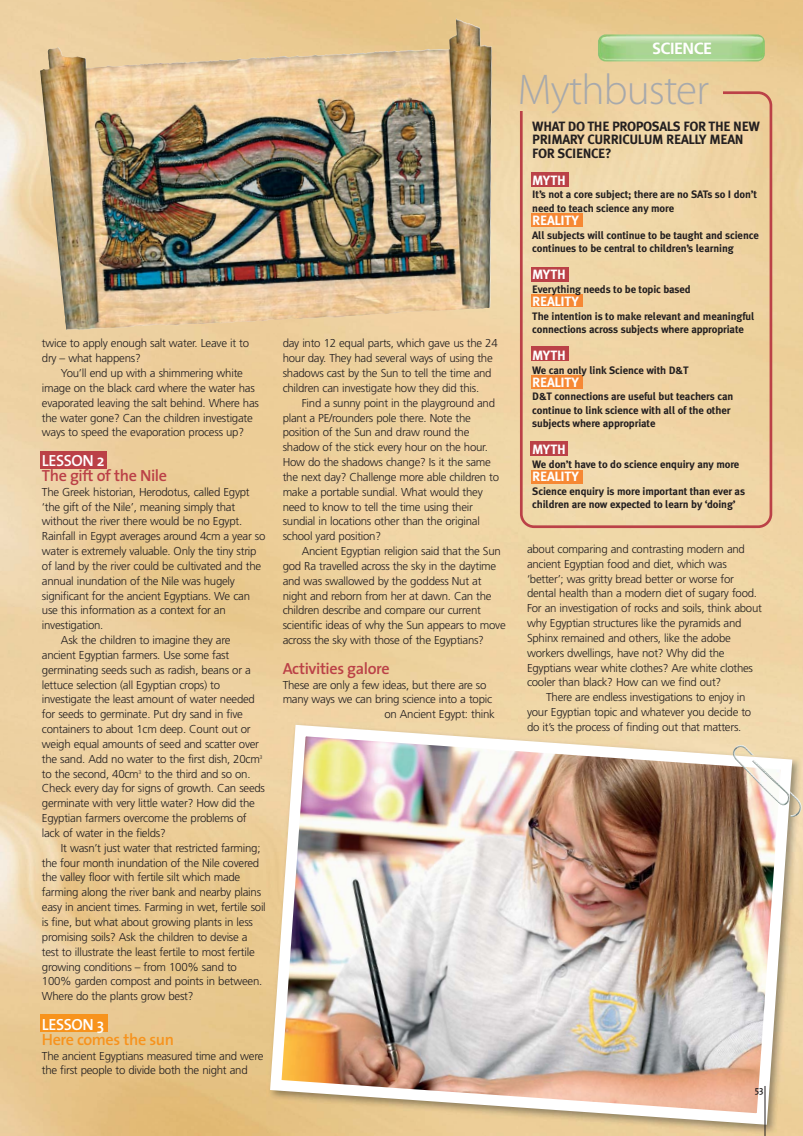
<style>
.page{position:relative;width:803px;height:1136px;background:#fff}
.page>*{position:absolute;margin:0;border:0;box-sizing:border-box;transform-origin:0 0}
.t1{font:300 43.12px "Myriad Pro";letter-spacing:-.02em;color:#a7a9ac}
.t2{font:600 16.12px "The Sans";letter-spacing:-.025em;color:#bb4147}
.t3{font:600 16.12px "The Sans";letter-spacing:-.025em;color:#f7931d}
.t4{font:600 16.12px "The Sans";letter-spacing:-.025em;color:#fff}
.t5{font:700 16.12px "Frutiger";letter-spacing:-.03em;color:#fff}
.t6{font:700 13.5px/13.5px "Meta Plus";letter-spacing:-.03em;color:#231f20}
.t7{font:700 13.5px "Meta Plus";letter-spacing:-.03em;color:#fff}
.t8{font:300 11.5px/14.9px "Frutiger";letter-spacing:-.02em;color:#231f20}
.t9{font:700 10.75px/13.5px "Meta Plus";letter-spacing:-.01em;color:#231f20}
.t10{font:600 9.38px "The Sans";color:#231f20}
</style>
<div class="page">
<img style="left:0;top:3px;width:803px;height:1132px">
<div style="left:40px;top:1014px;width:68px;height:17px;background:#f7931d"></div>
<div style="left:41px;top:451px;width:66px;height:17px;background:#bb4147"></div>
<img style="left:598px;top:34px;width:167px;height:27px;border-radius:8px">
<img style="left:264px;top:718px;width:534px;height:412px">
<svg style="left:520px;top:91px;width:252px;height:437px"></svg>
<img style="left:509px;top:86px;width:213px;height:25px">
<div style="left:531px;top:375px;width:52px;height:13px;background:#f68834"></div>
<div style="left:531px;top:346px;width:37px;height:15px;background:#bb4147"></div>
<div style="left:530px;top:440px;width:38px;height:15px;background:#bb4147"></div>
<div style="left:531px;top:470px;width:52px;height:13px;background:#f68834"></div>
<img style="left:40px;top:48px;width:450px;height:282px">
<img style="left:731px;top:743px;width:72px;height:75px">
<hr style="left:765px;top:1085px;width:1px;height:50px;background:#231f20">
<p class="t8" style="left:42px;top:337px;width:209px">twice to apply enough salt water. Leave it to dry – what happens?</p>
<p class="t8" style="left:42px;top:366px;width:219px;text-indent:19px">You’ll end up with a shimmering white image on the black card where the water has evaporated leaving the salt behind. Where has the water gone? Can the children investigate ways to speed the evaporation process up?</p>
<h2 class="t4" style="left:42px;top:454px;width:64px">LESSON 2</h2>
<h2 class="t2" style="left:42px;top:469px;width:127px">The gift of the Nile</h2>
<p class="t8" style="left:42px;top:485px;width:209px">The Greek historian, Herodotus, called Egypt</p>
<p class="t8" style="left:42px;top:500px;width:195px">‘the gift of the Nile’, meaning simply that</p>
<p class="t8" style="left:42px;top:514px;width:202px">without the river there would be no Egypt.</p>
<p class="t8" style="left:42px;top:529px;width:225px">Rainfall in Egypt averages around 4cm a year so</p>
<p class="t8" style="left:42px;top:544px;width:216px">water is extremely valuable. Only the tiny strip</p>
<p class="t8" style="left:42px;top:559px;width:221px">of land by the river could be cultivated and the</p>
<p class="t8" style="left:42px;top:574px;width:195px">annual inundation of the Nile was hugely</p>
<p class="t8" style="left:42px;top:589px;width:210px">significant for the ancient Egyptians. We can</p>
<p class="t8" style="left:42px;top:603px;width:185px">use this information as a context for an</p>
<p class="t8" style="left:42px;top:618px;width:63px">investigation.</p>
<p class="t8" style="left:61px;top:633px;width:171px">Ask the children to imagine they are</p>
<p class="t8" style="left:42px;top:648px;width:189px">ancient Egyptian farmers. Use some fast</p>
<p class="t8" style="left:42px;top:663px;width:210px">germinating seeds such as radish, beans or a</p>
<p class="t8" style="left:42px;top:677px;width:180px">lettuce selection (all Egyptian crops) to</p>
<p class="t8" style="left:42px;top:692px;width:215px">investigate the least amount of water needed</p>
<p class="t8" style="left:42px;top:707px;width:202px">for seeds to germinate. Put dry sand in five</p>
<p class="t8" style="left:42px;top:722px;width:210px">containers to about 1cm deep. Count out or</p>
<p class="t8" style="left:42px;top:737px;width:219px">weigh equal amounts of seed and scatter over</p>
<p class="t8" style="left:42px;top:752px;width:222px">the sand. Add no water to the first dish, 20cm<sup>3</sup></p>
<p class="t8" style="left:42px;top:766px;width:210px">to the second, 40cm<sup>3</sup> to the third and so on.</p>
<p class="t8" style="left:42px;top:781px;width:225px">Check every day for signs of growth. Can seeds</p>
<p class="t8" style="left:42px;top:796px;width:215px">germinate with very little water? How did the</p>
<p class="t8" style="left:42px;top:811px;width:206px">Egyptian farmers overcome the problems of</p>
<p class="t8" style="left:42px;top:826px;width:125px">lack of water in the fields?</p>
<p class="t8" style="left:61px;top:841px;width:201px">It wasn’t just water that restricted farming;</p>
<p class="t8" style="left:42px;top:855px;width:219px">the four month inundation of the Nile covered</p>
<p class="t8" style="left:42px;top:870px;width:200px">the valley floor with fertile silt which made</p>
<p class="t8" style="left:42px;top:885px;width:221px">farming along the river bank and nearby plains</p>
<p class="t8" style="left:42px;top:900px;width:225px">easy in ancient times. Farming in wet, fertile soil</p>
<p class="t8" style="left:42px;top:915px;width:213px">is fine, but what about growing plants in less</p>
<p class="t8" style="left:42px;top:929px;width:207px">promising soils? Ask the children to devise a</p>
<p class="t8" style="left:42px;top:944px;width:214px">test to illustrate the least fertile to most fertile</p>
<p class="t8" style="left:42px;top:959px;width:197px">growing conditions – from 100% sand to</p>
<p class="t8" style="left:42px;top:974px;width:222px">100% garden compost and points in between.</p>
<p class="t8" style="left:42px;top:989px;width:153px">Where do the plants grow best?</p>
<h2 class="t4" style="left:42px;top:1017px;width:64px">LESSON 3</h2>
<h2 class="t3" style="left:42px;top:1032px;width:134px">Here comes the sun</h2>
<p class="t8" style="left:42px;top:1048px;width:223px">The ancient Egyptians measured time and were the first people to divide both the night and</p>
<p class="t8" style="left:283px;top:337px;width:217px">day into 12 equal parts, which gave us the 24 hour day. They had several ways of using the shadows cast by the Sun to tell the time and children can investigate how they did this.</p>
<p class="t8" style="left:283px;top:396px;width:218px;text-indent:19px">Find a sunny point in the playground and plant a PE/rounders pole there. Note the position of the Sun and draw round the shadow of the stick every hour on the hour.<br>How do the shadows change? Is it the same the next day? Challenge more able children to make a portable sundial. What would they need to know to tell the time using their sundial in locations other than the original school yard position?</p>
<p class="t8" style="left:283px;top:544px;width:225px;text-indent:19px">Ancient Egyptian religion said that the Sun god Ra travelled across the sky in the daytime and was swallowed by the goddess Nut at night and reborn from her at dawn. Can the children describe and compare our current scientific ideas of why the Sun appears to move across the sky with those of the Egyptians?</p>
<h2 class="t2" style="left:283px;top:661px;width:108px">Activities galore</h2>
<p class="t8" style="left:283px;top:677px;width:205px">These are only a few ideas, but there are so</p>
<p class="t8" style="left:283px;top:692px;width:211px">many ways we can bring science into a topic</p>
<p class="t8" style="left:384px;top:707px;width:112px">on Ancient Egypt: think</p>
<h2 class="t5" style="left:652px;top:42px;width:62px">SCIENCE</h2>
<h1 class="t1" style="left:518px;top:63px;width:193px">Mythbuster</h1>
<p class="t6" style="left:532px;top:120px;width:229px">WHAT DO THE PROPOSALS FOR THE NEW<br>PRIMARY CURRICULUM REALLY MEAN<br>FOR SCIENCE?</p>
<p class="t7" style="left:532px;top:175px;width:35px">MYTH</p>
<p class="t9" style="left:532px;top:189px;width:226px">It’s not a core subject; there are no SATs so I don’t need to teach science any more</p>
<p class="t7" style="left:532px;top:215px;width:48px">REALITY</p>
<p class="t9" style="left:532px;top:229px;width:228px">All subjects will continue to be taught and science continues to be central to children’s learning</p>
<p class="t7" style="left:532px;top:269px;width:35px">MYTH</p>
<p class="t9" style="left:532px;top:283px;width:160px">Everything needs to be topic based</p>
<p class="t7" style="left:532px;top:296px;width:48px">REALITY</p>
<p class="t9" style="left:532px;top:310px;width:224px">The intention is to make relevant and meaningful connections across subjects where appropriate</p>
<p class="t7" style="left:532px;top:350px;width:35px">MYTH</p>
<p class="t9" style="left:532px;top:364px;width:158px">We can only link Science with D&amp;T</p>
<p class="t7" style="left:532px;top:377px;width:48px">REALITY</p>
<p class="t9" style="left:532px;top:391px;width:203px">D&amp;T connections are useful but teachers can continue to link science with all of the other subjects where appropriate</p>
<p class="t7" style="left:532px;top:444px;width:35px">MYTH</p>
<p class="t9" style="left:532px;top:458px;width:209px">We don’t have to do science enquiry any more</p>
<p class="t7" style="left:532px;top:471px;width:48px">REALITY</p>
<p class="t9" style="left:532px;top:485px;width:214px">Science enquiry is more important than ever as children are now expected to learn by ‘doing’</p>
<p class="t8" style="left:527px;top:542px;width:236px">about comparing and contrasting modern and ancient Egyptian food and diet, which was ‘better’; was gritty bread better or worse for dental health than a modern diet of sugary food.<br>For an investigation of rocks and soils, think about why Egyptian structures like the pyramids and Sphinx remained and others, like the adobe workers dwellings, have not? Why did the Egyptians wear white clothes? Are white clothes cooler than black? How can we find out?</p>
<p class="t8" style="left:527px;top:690px;width:226px;text-indent:19px">There are endless investigations to enjoy in your Egyptian topic and whatever you decide to do it’s the process of finding out that matters.</p>
<p class="t10" style="left:755px;top:1085px;width:10px">53</p>
</div>
